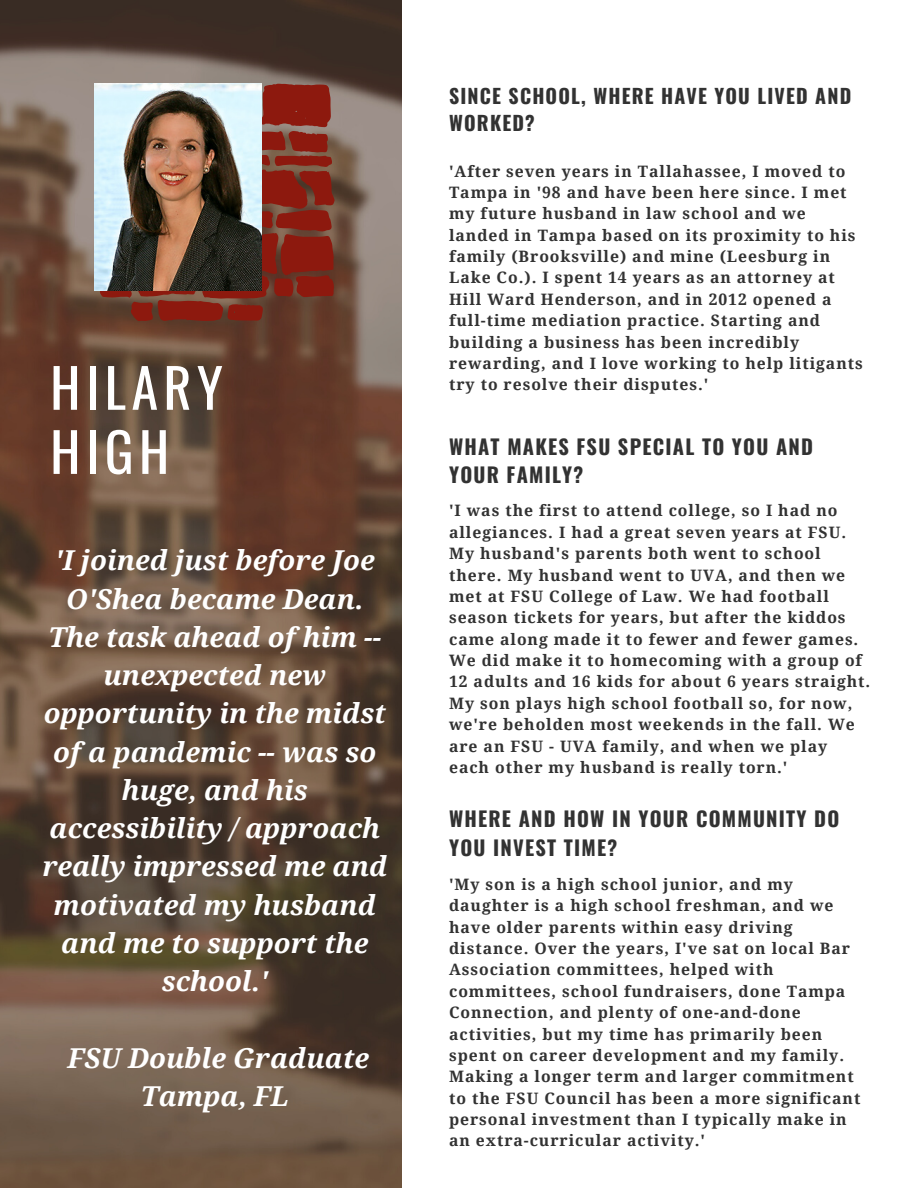
<style>
.page{position:relative;width:918px;height:1188px;background:#fff}
.page>*{position:absolute;margin:0;border:0;box-sizing:border-box;transform-origin:0 0}
.t1{font:54px/64.2px "Oswald";letter-spacing:.1em;color:#fff}
.t2{font:italic 700 27.45px/38.2px "Droid Serif";color:#fff;text-align:center}
.t3{font:700 20.4px/28.5px "Oswald";letter-spacing:.06em;color:#323232}
.t4{font:700 19.8px/27.3px "Oswald";letter-spacing:.06em;color:#323232}
.t5{font:700 15.75px/21.3px "Droid Serif";letter-spacing:.06em;color:#323232}
</style>
<div class="page">
<img style="left:0;top:0;width:401px;height:1188px">
<svg style="left:40px;top:46px;width:295px;height:275px;background:#7d4b3f"></svg>
<img style="left:94px;top:84px;width:168px;height:207px">
<p class="t1" style="left:50px;top:353px;width:174px">HILARY<br>HIGH</p>
<p class="t2" style="left:42px;top:542px;width:347px">'I joined just before Joe<br>O'Shea became Dean.<br>The task ahead of him -- unexpected new opportunity in the midst of a pandemic -- was so huge, and his accessibility / approach really impressed me and motivated my husband and me to support the school.'</p>
<p class="t2" style="left:68px;top:1039px;width:303px">FSU Double Graduate</p>
<p class="t2" style="left:141px;top:1077px;width:150px">Tampa, FL</p>
<p class="t4" style="left:449px;top:81px;width:404px">SINCE SCHOOL, WHERE HAVE YOU LIVED AND<br>WORKED?</p>
<p class="t5" style="left:449px;top:160px;width:415px">'After seven years in Tallahassee, I moved to Tampa in '98 and have been here since. I met my future husband in law school and we landed in Tampa based on its proximity to his family (Brooksville) and mine (Leesburg in Lake Co.). I spent 14 years as an attorney at Hill Ward Henderson, and in 2012 opened a full-time mediation practice. Starting and building a business has been incredibly rewarding, and I love working to help litigants try to resolve their disputes.'</p>
<p class="t3" style="left:449px;top:431px;width:365px">WHAT MAKES FSU SPECIAL TO YOU AND<br>YOUR FAMILY?</p>
<p class="t5" style="left:449px;top:500px;width:423px">'I was the first to attend college, so I had no allegiances. I had a great seven years at FSU.<br>My husband's parents both went to school there. My husband went to UVA, and then we met at FSU College of Law. We had football season tickets for years, but after the kiddos came along made it to fewer and fewer games.<br>We did make it to homecoming with a group of 12 adults and 16 kids for about 6 years straight.<br>My son plays high school football so, for now, we're beholden most weekends in the fall. We are an FSU - UVA family, and when we play each other my husband is really torn.'</p>
<p class="t3" style="left:449px;top:804px;width:392px">WHERE AND HOW IN YOUR COMMUNITY DO<br>YOU INVEST TIME?</p>
<p class="t5" style="left:449px;top:874px;width:413px">'My son is a high school junior, and my daughter is a high school freshman, and we have older parents within easy driving distance. Over the years, I've sat on local Bar Association committees, helped with committees, school fundraisers, done Tampa Connection, and plenty of one-and-done activities, but my time has primarily been spent on career development and my family.<br>Making a longer term and larger commitment to the FSU Council has been a more significant personal investment than I typically make in an extra-curricular activity.'</p>
</div>
